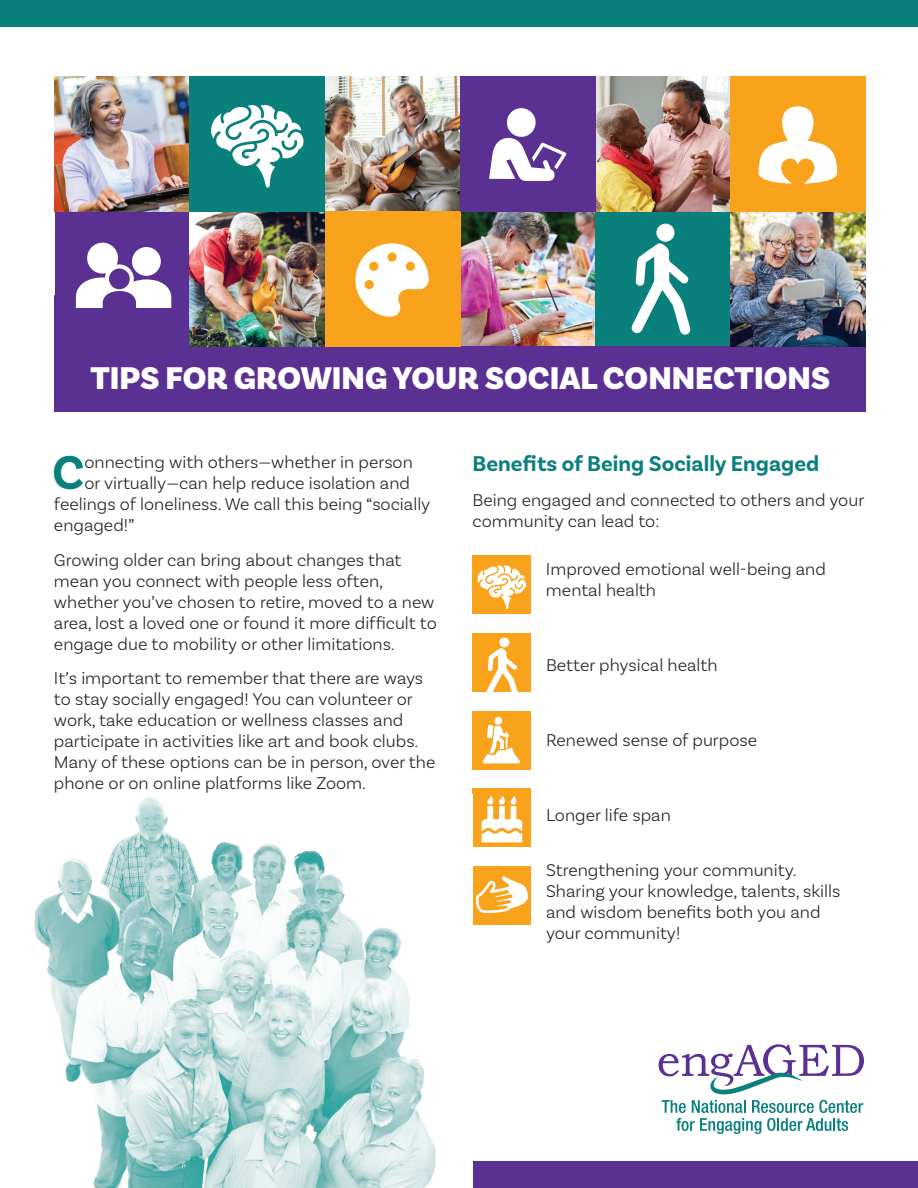
<style>
.page{position:relative;width:918px;height:1188px;background:#fff}
.page>*{position:absolute;margin:0;border:0;box-sizing:border-box;transform-origin:0 0}
.t1{font:700 49.8px "Basic Sans";color:#0a807c}
.t2{font:900 33px "Basic Sans";color:#fff}
.t3{font:700 22.5px "Basic Sans";color:#0a807c}
.t4{font:300 18px/21px "Basic Sans";color:#231f20}
</style>
<div class="page">
<div style="left:55px;top:295px;width:811px;height:116px;background:#5a3092"></div>
<img style="left:325px;top:76px;width:135px;height:135px">
<img style="left:460px;top:212px;width:135px;height:134px">
<div style="left:595px;top:211px;width:135px;height:135px;background:#0a807c"></div>
<div style="left:55px;top:211px;width:135px;height:135px;background:#5a3092"></div>
<div style="left:325px;top:211px;width:135px;height:136px;background:#f9a21c"></div>
<img style="left:730px;top:212px;width:136px;height:134px">
<img style="left:190px;top:212px;width:135px;height:135px">
<img style="left:55px;top:76px;width:135px;height:136px">
<div style="left:190px;top:76px;width:135px;height:136px;background:#0a807c"></div>
<img style="left:595px;top:76px;width:135px;height:136px">
<div style="left:730px;top:76px;width:136px;height:136px;background:#f9a21c"></div>
<div style="left:460px;top:76px;width:135px;height:136px;background:#5a3092"></div>
<svg style="left:759px;top:106px;width:78px;height:78px"></svg>
<svg style="left:355px;top:243px;width:74px;height:74px"></svg>
<svg style="left:76px;top:243px;width:95px;height:65px"></svg>
<div style="left:132px;top:247px;width:29px;height:29px;background:#fff;border-radius:50%"></div>
<svg style="left:489px;top:138px;width:78px;height:43px"></svg>
<div style="left:507px;top:108px;width:29px;height:29px;background:#fff;border-radius:50%"></div>
<svg style="left:211px;top:105px;width:93px;height:83px"></svg>
<svg style="left:632px;top:243px;width:59px;height:92px"></svg>
<div style="left:656px;top:224px;width:19px;height:18px;background:#fff;border-radius:50%"></div>
<div style="left:0;top:0;width:918px;height:27px;background:#0a807c"></div>
<div style="left:0;top:1161px;width:918px;height:27px;background:#5a3092"></div>
<div style="left:472px;top:555px;width:59px;height:59px;background:#f9a21c"></div>
<svg style="left:477px;top:565px;width:49px;height:44px"></svg>
<div style="left:472px;top:633px;width:59px;height:59px;background:#f9a21c"></div>
<div style="left:499px;top:638px;width:10px;height:9px;background:#fff;border-radius:50%"></div>
<div style="left:472px;top:711px;width:59px;height:58px;background:#f9a21c"></div>
<div style="left:494px;top:717px;width:8px;height:8px;background:#fff;border-radius:50%"></div>
<svg style="left:482px;top:725px;width:38px;height:38px"></svg>
<div style="left:472px;top:788px;width:59px;height:59px;background:#f9a21c"></div>
<svg style="left:482px;top:796px;width:40px;height:46px"></svg>
<div style="left:472px;top:866px;width:59px;height:59px;background:#f9a21c"></div>
<svg style="left:476px;top:876px;width:52px;height:38px"></svg>
<svg style="left:486px;top:648px;width:32px;height:44px"></svg>
<img style="left:0;top:797px;width:472px;height:391px">
<svg style="left:659px;top:1044px;width:205px;height:90px"></svg>
<p class="t2" style="left:90px;top:358px;width:741px">TIPS FOR GROWING YOUR SOCIAL CONNECTIONS</p>
<p class="t1" style="left:52px;top:442px;width:34px">C</p>
<p class="t4" style="left:84px;top:451px;width:330px">onnecting with others—whether in person</p>
<p class="t4" style="left:84px;top:472px;width:327px">or virtually—can help reduce isolation and</p>
<p class="t4" style="left:54px;top:493px;width:378px">feelings of loneliness. We call this being “socially</p>
<p class="t4" style="left:54px;top:514px;width:82px">engaged!”</p>
<p class="t4" style="left:54px;top:549px;width:384px">Growing older can bring about changes that mean you connect with people less often, whether you’ve chosen to retire, moved to a new area, lost a loved one or found it more difficult to engage due to mobility or other limitations.</p>
<p class="t4" style="left:54px;top:667px;width:383px">It’s important to remember that there are ways to stay socially engaged! You can volunteer or work, take education or wellness classes and participate in activities like art and book clubs.<br>Many of these options can be in person, over the phone or on online platforms like Zoom.</p>
<p class="t3" style="left:472px;top:450px;width:348px">Benefits of Being Socially Engaged</p>
<p class="t4" style="left:472px;top:489px;width:393px">Being engaged and connected to others and your community can lead to:</p>
<p class="t4" style="left:546px;top:558px;width:281px">Improved emotional well-being and mental health</p>
<p class="t4" style="left:546px;top:654px;width:173px">Better physical health</p>
<p class="t4" style="left:546px;top:729px;width:213px">Renewed sense of purpose</p>
<p class="t4" style="left:546px;top:804px;width:126px">Longer life span</p>
<p class="t4" style="left:546px;top:859px;width:296px">Strengthening your community.<br>Sharing your knowledge, talents, skills and wisdom benefits both you and your community!</p>
</div>
